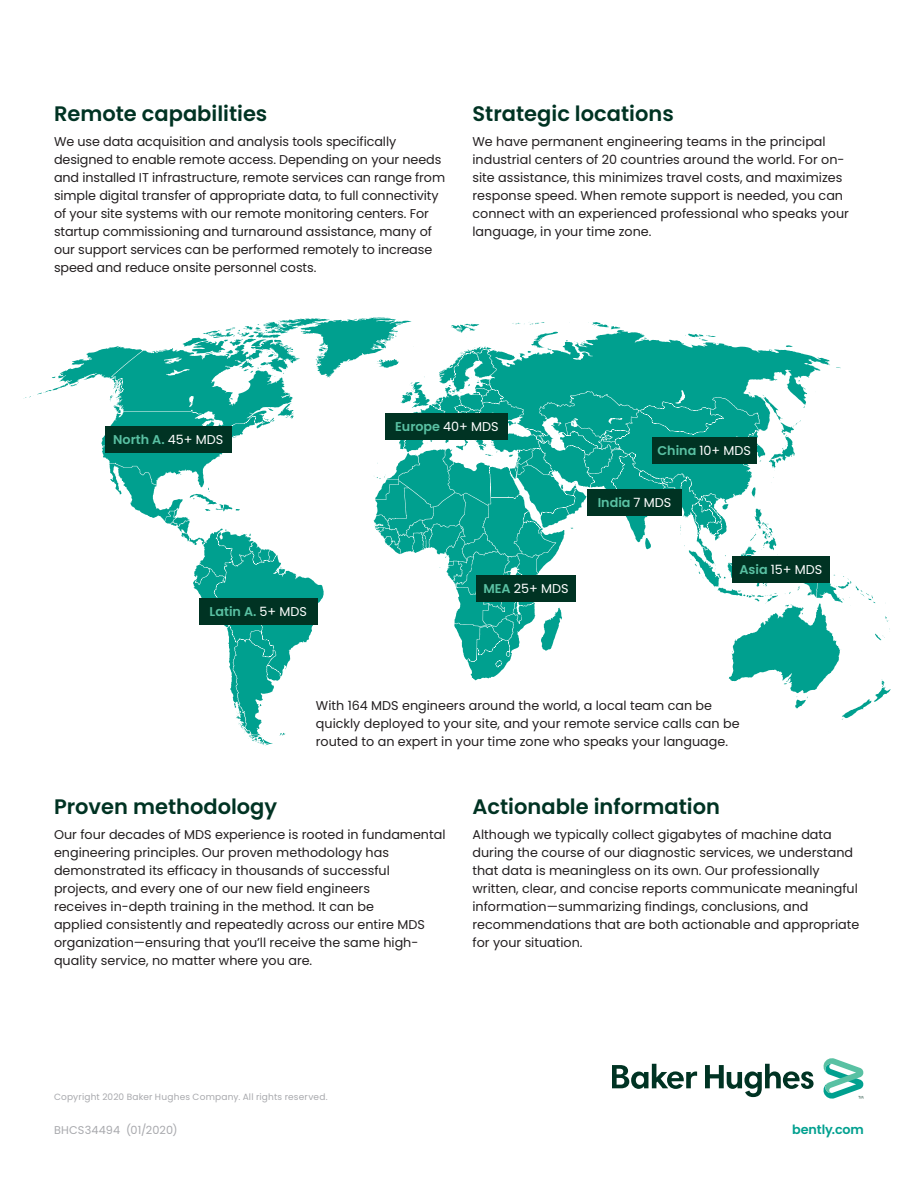
<style>
.page{position:relative;width:918px;height:1188px;background:#fff}
.page>*{position:absolute;margin:0;border:0;box-sizing:border-box;transform-origin:0 0}
._15pt-body_subhead{font:600 21px "Poppins";color:#003323}
._8_5pt-body_text{font:12.75px/18px "Poppins";color:#231f20}
._8_5pt-body_text-2{font:600 12.75px "Poppins";color:#59c1a3}
._8_5pt-body_text-3{font:12.75px "Poppins";color:#fff}
.t1{font:600 12.75px "Poppins";letter-spacing:-.01em;color:#00a08f}
._7_5pt_11-collateral{font:11.25px "Poppins";letter-spacing:.005em;color:#a8a9ad}
._6pt_7_5-legal_footn{font:9px "Poppins";letter-spacing:.025em;color:#a8a9ad}
.s1{font-weight:400;color:#fff}
.s2{font-weight:600;color:#59c1a3}
</style>
<div class="page">
<svg style="left:23px;top:317px;width:868px;height:429px"></svg>
<div style="left:105px;top:427px;width:127px;height:26px;background:#003323"></div>
<div style="left:199px;top:598px;width:119px;height:27px;background:#003323"></div>
<div style="left:587px;top:489px;width:95px;height:27px;background:#003323"></div>
<div style="left:476px;top:576px;width:100px;height:26px;background:#003323"></div>
<div style="left:386px;top:413px;width:122px;height:27px;background:#003323"></div>
<div style="left:732px;top:556px;width:98px;height:27px;background:#003323"></div>
<div style="left:652px;top:437px;width:105px;height:27px;background:#003323"></div>
<svg style="left:612px;top:1058px;width:252px;height:41px"></svg>
<p class="_15pt-body_subhead" style="left:54px;top:102px;width:215px">Remote capabilities</p>
<p class="_8_5pt-body_text" style="left:54px;top:132px;width:393px">We use data acquisition and analysis tools specifically designed to enable remote access. Depending on your needs and installed IT infrastructure, remote services can range from simple digital transfer of appropriate data, to full connectivity of your site systems with our remote monitoring centers. For startup commissioning and turnaround assistance, many of our support services can be performed remotely to increase speed and reduce onsite personnel costs.</p>
<p class="_15pt-body_subhead" style="left:472px;top:102px;width:203px">Strategic locations</p>
<p class="_8_5pt-body_text" style="left:472px;top:132px;width:378px">We have permanent engineering teams in the principal industrial centers of 20 countries around the world. For on&shy;site assistance, this minimizes travel costs, and maximizes response speed. When remote support is needed, you can connect with an experienced professional who speaks your language, in your time zone.</p>
<p class="_8_5pt-body_text-2" style="left:113px;top:433px;width:112px">North A. <span class="s1">45+ MDS</span></p>
<p class="_8_5pt-body_text-2" style="left:210px;top:604px;width:99px">Latin A. <span class="s1">5+ MDS</span></p>
<p class="_8_5pt-body_text-2" style="left:395px;top:419px;width:105px">Europe <span class="s1">40+ MDS</span></p>
<p class="_8_5pt-body_text-3" style="left:483px;top:582px;width:87px"><span class="s2">MEA</span> 25+ MDS</p>
<p class="_8_5pt-body_text-3" style="left:657px;top:443px;width:95px"><span class="s2">China</span> 10+ MDS</p>
<p class="_8_5pt-body_text-2" style="left:598px;top:495px;width:75px">India <span class="s1">7 MDS</span></p>
<p class="_8_5pt-body_text-3" style="left:739px;top:562px;width:84px"><span class="s2">Asia</span> 15+ MDS</p>
<p class="_8_5pt-body_text" style="left:316px;top:696px;width:425px">With 164 MDS engineers around the world, a local team can be quickly deployed to your site, and your remote service calls can be routed to an expert in your time zone who speaks your language.</p>
<p class="_15pt-body_subhead" style="left:54px;top:795px;width:225px">Proven methodology</p>
<p class="_8_5pt-body_text" style="left:54px;top:825px;width:393px">Our four decades of MDS experience is rooted in fundamental engineering principles. Our proven methodology has demonstrated its efficacy in thousands of successful projects, and every one of our new field engineers<br>receives in-depth training in the method. It can be<br>applied consistently and repeatedly across our entire MDS organization—ensuring that you’ll receive the same high&shy;quality service, no matter where you are.</p>
<p class="_15pt-body_subhead" style="left:472px;top:795px;width:249px">Actionable information</p>
<p class="_8_5pt-body_text" style="left:472px;top:825px;width:388px">Although we typically collect gigabytes of machine data during the course of our diagnostic services, we understand that data is meaningless on its own. Our professionally written, clear, and concise reports communicate meaningful information—summarizing findings, conclusions, and recommendations that are both actionable and appropriate for your situation.</p>
<p class="_6pt_7_5-legal_footn" style="left:54px;top:1091px;width:275px">Copyright 2020 Baker Hughes Company. All rights reserved.</p>
<p class="_7_5pt_11-collateral" style="left:54px;top:1124px;width:125px">BHCS34494 (01/2020)</p>
<p class="t1" style="left:792px;top:1122px;width:73px">bently.com</p>
</div>
